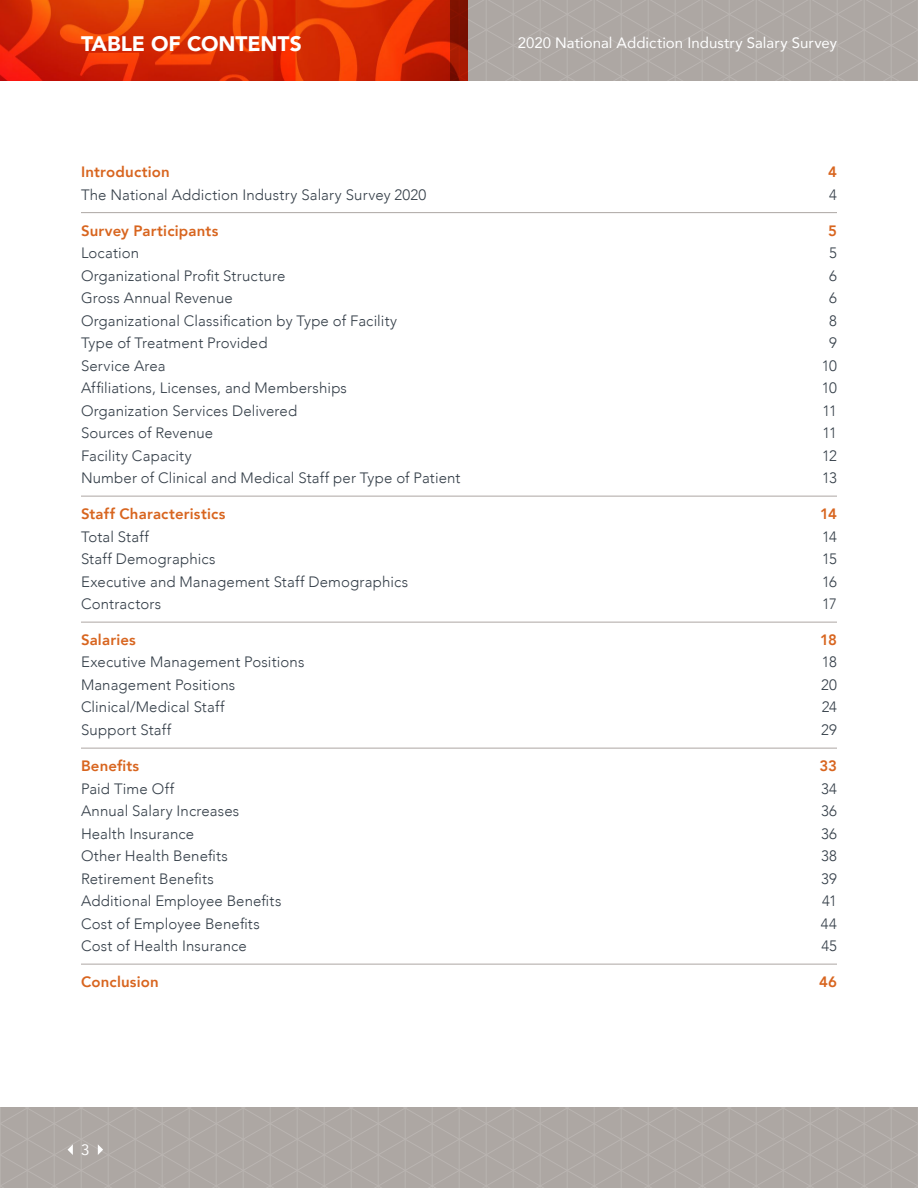
<style>
.page{position:relative;width:918px;height:1188px;background:#fff}
.page>*{position:absolute;margin:0;border:0;box-sizing:border-box;transform-origin:0 0}
.t1{font:900 21px "Avenir";letter-spacing:-.005em;color:#fff}
.t2{font:300 15px "Avenir";letter-spacing:.01em;color:#343e48}
.t3{font:800 15px "Avenir";letter-spacing:.01em;color:#d8651f}
.t4{font:15px "Avenir";letter-spacing:.005em;color:#fff}
</style>
<div class="page">
<svg style="left:468px;top:0;width:450px;height:81px;background:#b0aaa6"></svg>
<img style="left:0;top:0;width:468px;height:81px">
<svg style="left:0;top:1107px;width:918px;height:81px;background:#b0aaa6"></svg>
<hr style="left:81px;top:212px;width:756px;height:1px;background:#ada7a3">
<hr style="left:81px;top:496px;width:756px;height:1px;background:#ada7a3">
<hr style="left:81px;top:622px;width:756px;height:1px;background:#ada7a3">
<hr style="left:81px;top:748px;width:756px;height:1px;background:#ada7a3">
<hr style="left:81px;top:964px;width:756px;height:1px;background:#ada7a3">
<h1 class="t1" style="left:81px;top:26px;width:222px">TABLE OF CONTENTS</h1>
<p class="t4" style="left:518px;top:31px;width:321px">2020 National Addiction Industry Salary Survey</p>
<p class="t3" style="left:81px;top:160px;width:90px">Introduction</p>
<p class="t3" style="left:828px;top:160px;width:10px">4</p>
<p class="t2" style="left:81px;top:185px;width:347px">The National Addiction Industry Salary Survey 2020</p>
<p class="t2" style="left:829px;top:185px;width:9px">4</p>
<p class="t3" style="left:81px;top:219px;width:139px">Survey Participants</p>
<p class="t3" style="left:828px;top:219px;width:10px">5</p>
<p class="t2" style="left:81px;top:244px;width:60px">Location</p>
<p class="t2" style="left:829px;top:244px;width:9px">5</p>
<p class="t2" style="left:81px;top:266px;width:206px">Organizational Profit Structure</p>
<p class="t2" style="left:829px;top:266px;width:9px">6</p>
<p class="t2" style="left:81px;top:289px;width:153px">Gross Annual Revenue</p>
<p class="t2" style="left:829px;top:289px;width:9px">6</p>
<p class="t2" style="left:81px;top:311px;width:318px">Organizational Classification by Type of Facility</p>
<p class="t2" style="left:829px;top:311px;width:9px">8</p>
<p class="t2" style="left:81px;top:334px;width:188px">Type of Treatment Provided</p>
<p class="t2" style="left:829px;top:334px;width:9px">9</p>
<p class="t2" style="left:81px;top:356px;width:86px">Service Area</p>
<p class="t2" style="left:822px;top:356px;width:17px">10</p>
<p class="t2" style="left:81px;top:379px;width:268px">Affiliations, Licenses, and Memberships</p>
<p class="t2" style="left:822px;top:379px;width:17px">10</p>
<p class="t2" style="left:81px;top:401px;width:218px">Organization Services Delivered</p>
<p class="t2" style="left:823px;top:401px;width:16px">11</p>
<p class="t2" style="left:81px;top:424px;width:134px">Sources of Revenue</p>
<p class="t2" style="left:823px;top:424px;width:16px">11</p>
<p class="t2" style="left:81px;top:446px;width:112px">Facility Capacity</p>
<p class="t2" style="left:822px;top:446px;width:16px">12</p>
<p class="t2" style="left:81px;top:469px;width:381px">Number of Clinical and Medical Staff per Type of Patient</p>
<p class="t2" style="left:822px;top:469px;width:16px">13</p>
<p class="t3" style="left:81px;top:502px;width:146px">Staff Characteristics</p>
<p class="t3" style="left:820px;top:502px;width:18px">14</p>
<p class="t2" style="left:81px;top:527px;width:69px">Total Staff</p>
<p class="t2" style="left:822px;top:527px;width:16px">14</p>
<p class="t2" style="left:81px;top:550px;width:136px">Staff Demographics</p>
<p class="t2" style="left:822px;top:550px;width:16px">15</p>
<p class="t2" style="left:81px;top:572px;width:329px">Executive and Management Staff Demographics</p>
<p class="t2" style="left:822px;top:572px;width:16px">16</p>
<p class="t2" style="left:81px;top:595px;width:82px">Contractors</p>
<p class="t2" style="left:822px;top:595px;width:16px">17</p>
<p class="t3" style="left:81px;top:628px;width:56px">Salaries</p>
<p class="t3" style="left:820px;top:628px;width:18px">18</p>
<p class="t2" style="left:81px;top:653px;width:225px">Executive Management Positions</p>
<p class="t2" style="left:822px;top:653px;width:17px">18</p>
<p class="t2" style="left:81px;top:676px;width:156px">Management Positions</p>
<p class="t2" style="left:821px;top:676px;width:17px">20</p>
<p class="t2" style="left:81px;top:698px;width:145px">Clinical/Medical Staff</p>
<p class="t2" style="left:822px;top:698px;width:17px">24</p>
<p class="t2" style="left:81px;top:721px;width:92px">Support Staff</p>
<p class="t2" style="left:821px;top:721px;width:17px">29</p>
<p class="t3" style="left:81px;top:754px;width:60px">Benefits</p>
<p class="t3" style="left:819px;top:754px;width:19px">33</p>
<p class="t2" style="left:81px;top:779px;width:95px">Paid Time Off</p>
<p class="t2" style="left:821px;top:779px;width:18px">34</p>
<p class="t2" style="left:81px;top:802px;width:160px">Annual Salary Increases</p>
<p class="t2" style="left:821px;top:802px;width:17px">36</p>
<p class="t2" style="left:81px;top:824px;width:115px">Health Insurance</p>
<p class="t2" style="left:821px;top:824px;width:17px">36</p>
<p class="t2" style="left:81px;top:847px;width:148px">Other Health Benefits</p>
<p class="t2" style="left:821px;top:847px;width:17px">38</p>
<p class="t2" style="left:81px;top:869px;width:134px">Retirement Benefits</p>
<p class="t2" style="left:821px;top:869px;width:17px">39</p>
<p class="t2" style="left:81px;top:892px;width:202px">Additional Employee Benefits</p>
<p class="t2" style="left:822px;top:892px;width:16px">41</p>
<p class="t2" style="left:81px;top:914px;width:180px">Cost of Employee Benefits</p>
<p class="t2" style="left:821px;top:914px;width:18px">44</p>
<p class="t2" style="left:81px;top:937px;width:167px">Cost of Health Insurance</p>
<p class="t2" style="left:821px;top:937px;width:17px">45</p>
<p class="t3" style="left:81px;top:970px;width:79px">Conclusion</p>
<p class="t3" style="left:819px;top:970px;width:19px">46</p>
<p class="t4" style="left:81px;top:1138px;width:10px">3</p>
</div>
